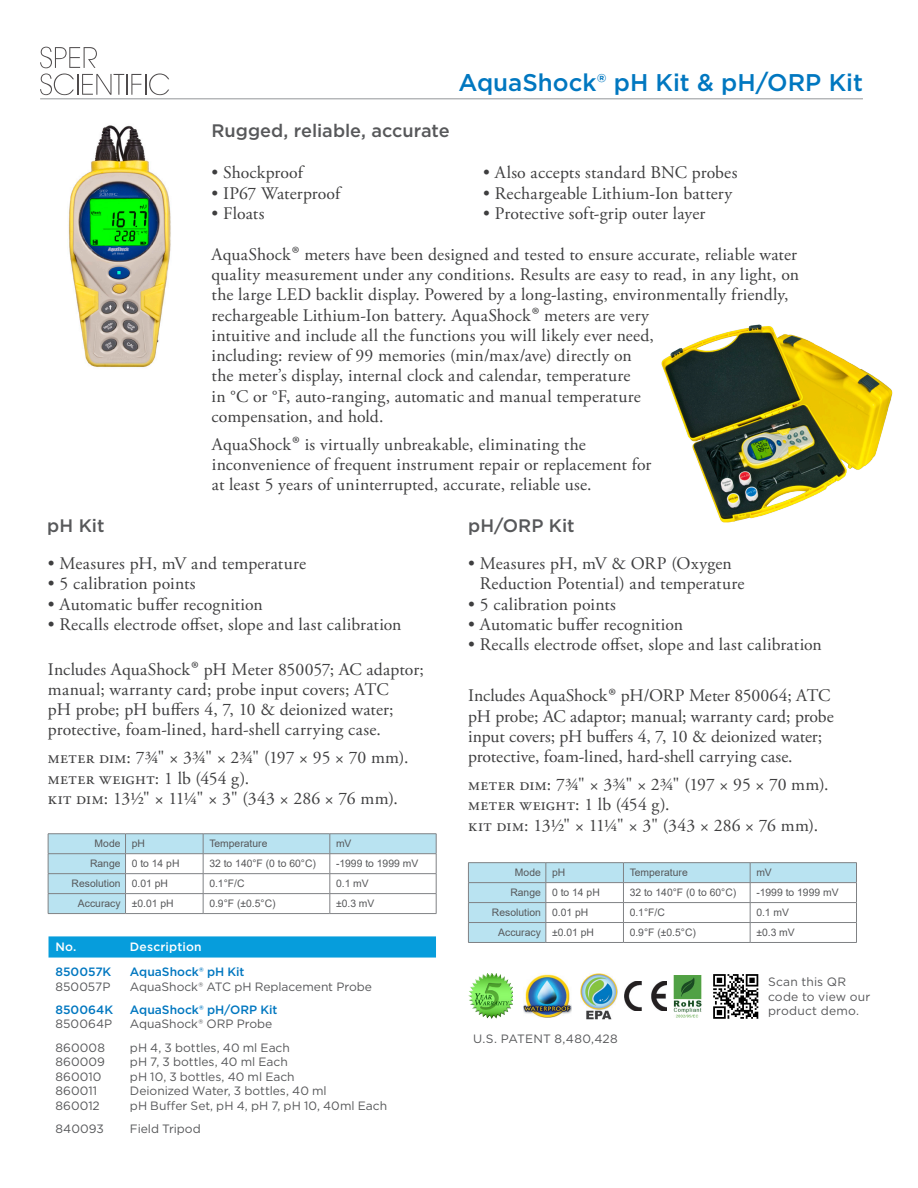
<style>
.page{position:relative;width:918px;height:1188px;background:#fff}
.page>*{position:absolute;margin:0;border:0;box-sizing:border-box;transform-origin:0 0}
.E__Item_Headline_BLU{font:500 24.15px "Gotham";color:#0077c0}
.E__Item_Subhead{font:500 18.15px "Gotham";color:#57585a}
.E__Item_Body_Text{font:17.7px/20.2px "Adobe Garamond Pro";letter-spacing:.01em;color:#3e3e3f}
.E__SKU_List_REGULAR{font:12.15px "Gotham";color:#57585a}
.E__SKU_List_BOLD_BLU{font:500 12.15px "Gotham";color:#0077c0}
.E__SKU_List_REGULAR-2{font:12.15px/14.5px "Gotham";letter-spacing:.02em;color:#57585a}
.E__SKU_List_BOLD_WHI{font:500 12.15px "Gotham";letter-spacing:.015em;color:#fff}
.t1{font:10.35px "Arial";color:#57585a}
.s1{font-size:24.15px}
</style>
<div class="page">
<svg style="left:40px;top:47px;width:57px;height:21px"></svg>
<svg style="left:40px;top:74px;width:129px;height:21px"></svg>
<hr style="left:40px;top:99px;width:823px;height:1px;background:#939598">
<hr style="left:48px;top:833px;width:78px;height:1px;background:#808285">
<hr style="left:126px;top:833px;width:77px;height:1px;background:#808285">
<hr style="left:203px;top:833px;width:127px;height:1px;background:#808285">
<hr style="left:330px;top:833px;width:106px;height:1px;background:#808285">
<svg style="left:48px;top:834px;width:389px;height:80px"></svg>
<hr style="left:48px;top:913px;width:78px;height:1px;background:#808285">
<hr style="left:126px;top:913px;width:77px;height:1px;background:#808285">
<hr style="left:203px;top:913px;width:127px;height:1px;background:#808285">
<hr style="left:330px;top:913px;width:106px;height:1px;background:#808285">
<img style="left:661px;top:324px;width:232px;height:199px">
<img style="left:68px;top:125px;width:103px;height:243px">
<hr style="left:468px;top:862px;width:78px;height:1px;background:#808285">
<hr style="left:546px;top:862px;width:77px;height:1px;background:#808285">
<hr style="left:623px;top:862px;width:127px;height:1px;background:#808285">
<hr style="left:750px;top:862px;width:107px;height:1px;background:#808285">
<svg style="left:468px;top:863px;width:389px;height:79px"></svg>
<hr style="left:468px;top:942px;width:78px;height:1px;background:#808285">
<hr style="left:546px;top:942px;width:77px;height:1px;background:#808285">
<hr style="left:623px;top:942px;width:127px;height:1px;background:#808285">
<hr style="left:750px;top:942px;width:107px;height:1px;background:#808285">
<svg style="left:49px;top:936px;width:387px;height:22px;background:#0fa0dd"></svg>
<img style="left:468px;top:974px;width:45px;height:45px">
<img style="left:625px;top:981px;width:42px;height:30px">
<img style="left:523px;top:974px;width:48px;height:44px">
<img style="left:713px;top:974px;width:46px;height:45px">
<img style="left:581px;top:974px;width:37px;height:45px">
<img style="left:673px;top:975px;width:29px;height:42px">
<p class="E__Item_Headline_BLU" style="left:458px;top:67px;width:406px">AquaShock® pH Kit &amp; pH/ORP Kit</p>
<p class="E__Item_Subhead" style="left:212px;top:119px;width:240px">Rugged, reliable, accurate</p>
<p class="E__Item_Body_Text" style="left:483px;top:163px;width:256px">• Also accepts standard BNC probes</p>
<p class="E__Item_Body_Text" style="left:483px;top:184px;width:251px">• Rechargeable Lithium-Ion battery</p>
<p class="E__Item_Body_Text" style="left:483px;top:204px;width:224px">• Protective soft-grip outer layer</p>
<p class="E__Item_Body_Text" style="left:212px;top:245px;width:589px">AquaShock<span class="s1">®</span> meters have been designed and tested to ensure accurate, reliable water quality measurement under any conditions. Results are easy to read, in any light, on the large LED backlit display. Powered by a long-lasting, environmentally friendly, rechargeable Lithium-Ion battery. AquaShock<span class="s1">®</span> meters are very<br>intuitive and include all the functions you will likely ever need,<br>including: review of 99 memories (min/max/ave) directly on<br>the meter’s display, internal clock and calendar, temperature<br>in °C or °F, auto-ranging, automatic and manual temperature<br>compensation, and hold.</p>
<p class="E__Item_Body_Text" style="left:212px;top:163px;width:93px">• Shockproof</p>
<p class="E__Item_Body_Text" style="left:212px;top:184px;width:130px">• IP67 Waterproof</p>
<p class="E__Item_Body_Text" style="left:212px;top:204px;width:54px">• Floats</p>
<p class="E__Item_Body_Text" style="left:212px;top:434px;width:441px">AquaShock<span class="s1">®</span> is virtually unbreakable, eliminating the inconvenience of frequent instrument repair or replacement for at least 5 years of uninterrupted, accurate, reliable use.</p>
<p class="E__Item_Subhead" style="left:47px;top:514px;width:59px">pH Kit</p>
<p class="E__Item_Subhead" style="left:468px;top:514px;width:108px">pH/ORP Kit</p>
<p class="E__Item_Body_Text" style="left:48px;top:554px;width:260px">• Measures pH, mV and temperature</p>
<p class="E__Item_Body_Text" style="left:48px;top:574px;width:149px">• 5 calibration points</p>
<p class="E__Item_Body_Text" style="left:48px;top:595px;width:216px">• Automatic buffer recognition</p>
<p class="E__Item_Body_Text" style="left:48px;top:615px;width:355px">• Recalls electrode offset, slope and last calibration</p>
<p class="E__Item_Body_Text" style="left:48px;top:659px;width:378px">Includes AquaShock<span class="s1">®</span> pH Meter 850057; AC adaptor; manual; warranty card; probe input covers; ATC<br>pH probe; pH buffers 4, 7, 10 &amp; deionized water; protective, foam-lined, hard-shell carrying case.</p>
<p class="E__Item_Body_Text" style="left:48px;top:748px;width:362px">meter dim: 7¾" × 3¾" × 2¾" (197 × 95 × 70 mm). meter weight: 1 lb (454 g).<br>kit dim: 13½" × 11¼" × 3" (343 × 286 × 76 mm).</p>
<p class="t1" style="left:95px;top:837px;width:27px">Mode</p>
<p class="t1" style="left:132px;top:837px;width:15px">pH</p>
<p class="t1" style="left:209px;top:837px;width:60px">Temperature</p>
<p class="t1" style="left:336px;top:837px;width:17px">mV</p>
<p class="t1" style="left:90px;top:857px;width:32px">Range</p>
<p class="t1" style="left:132px;top:857px;width:49px">0 to 14 pH</p>
<p class="t1" style="left:209px;top:857px;width:108px">32 to 140°F (0 to 60°C)</p>
<p class="t1" style="left:336px;top:857px;width:84px">-1999 to 1999 mV</p>
<p class="t1" style="left:72px;top:877px;width:50px">Resolution</p>
<p class="t1" style="left:132px;top:877px;width:38px">0.01 pH</p>
<p class="t1" style="left:209px;top:877px;width:37px">0.1°F/C</p>
<p class="t1" style="left:336px;top:877px;width:34px">0.1 mV</p>
<p class="t1" style="left:78px;top:897px;width:44px">Accuracy</p>
<p class="t1" style="left:132px;top:897px;width:43px">±0.01 pH</p>
<p class="t1" style="left:209px;top:897px;width:68px">0.9°F (±0.5°C)</p>
<p class="t1" style="left:336px;top:897px;width:40px">±0.3 mV</p>
<p class="E__SKU_List_BOLD_WHI" style="left:55px;top:939px;width:23px">No.</p>
<p class="E__SKU_List_BOLD_WHI" style="left:130px;top:939px;width:73px">Description</p>
<p class="E__SKU_List_BOLD_BLU" style="left:55px;top:964px;width:57px">850057K</p>
<p class="E__SKU_List_BOLD_BLU" style="left:130px;top:964px;width:116px">AquaShock® pH Kit</p>
<p class="E__SKU_List_REGULAR" style="left:55px;top:979px;width:56px">850057P</p>
<p class="E__SKU_List_REGULAR" style="left:130px;top:979px;width:243px">AquaShock® ATC pH Replacement Probe</p>
<p class="E__SKU_List_BOLD_BLU" style="left:55px;top:1002px;width:59px">850064K</p>
<p class="E__SKU_List_BOLD_BLU" style="left:130px;top:1002px;width:149px">AquaShock® pH/ORP Kit</p>
<p class="E__SKU_List_REGULAR" style="left:55px;top:1016px;width:58px">850064P</p>
<p class="E__SKU_List_REGULAR" style="left:130px;top:1016px;width:144px">AquaShock® ORP Probe</p>
<p class="E__SKU_List_REGULAR" style="left:55px;top:1040px;width:51px">860008</p>
<p class="E__SKU_List_REGULAR" style="left:130px;top:1040px;width:161px">pH 4, 3 bottles, 40 ml Each</p>
<p class="E__SKU_List_REGULAR" style="left:55px;top:1054px;width:51px">860009</p>
<p class="E__SKU_List_REGULAR" style="left:130px;top:1054px;width:159px">pH 7, 3 bottles, 40 ml Each</p>
<p class="E__SKU_List_REGULAR" style="left:55px;top:1069px;width:47px">860010</p>
<p class="E__SKU_List_REGULAR" style="left:130px;top:1069px;width:166px">pH 10, 3 bottles, 40 ml Each</p>
<p class="E__SKU_List_REGULAR" style="left:55px;top:1083px;width:43px">860011</p>
<p class="E__SKU_List_REGULAR" style="left:130px;top:1083px;width:198px">Deionized Water, 3 bottles, 40 ml</p>
<p class="E__SKU_List_REGULAR" style="left:55px;top:1098px;width:46px">860012</p>
<p class="E__SKU_List_REGULAR" style="left:130px;top:1098px;width:259px">pH Buffer Set, pH 4, pH 7, pH 10, 40ml Each</p>
<p class="E__SKU_List_REGULAR" style="left:55px;top:1121px;width:50px">840093</p>
<p class="E__SKU_List_REGULAR" style="left:130px;top:1121px;width:72px">Field Tripod</p>
<p class="E__Item_Body_Text" style="left:480px;top:554px;width:266px;text-indent:-12px">• Measures pH, mV &amp; ORP (Oxygen<br>Reduction Potential) and temperature</p>
<p class="E__Item_Body_Text" style="left:468px;top:595px;width:149px">• 5 calibration points</p>
<p class="E__Item_Body_Text" style="left:468px;top:615px;width:216px">• Automatic buffer recognition</p>
<p class="E__Item_Body_Text" style="left:468px;top:635px;width:355px">• Recalls electrode offset, slope and last calibration</p>
<p class="E__Item_Body_Text" style="left:468px;top:686px;width:367px">Includes AquaShock<span class="s1">®</span> pH/ORP Meter 850064; ATC pH probe; AC adaptor; manual; warranty card; probe input covers; pH buffers 4, 7, 10 &amp; deionized water; protective, foam-lined, hard-shell carrying case.</p>
<p class="E__Item_Body_Text" style="left:468px;top:775px;width:362px">meter dim: 7¾" × 3¾" × 2¾" (197 × 95 × 70 mm). meter weight: 1 lb (454 g).<br>kit dim: 13½" × 11¼" × 3" (343 × 286 × 76 mm).</p>
<p class="t1" style="left:515px;top:866px;width:27px">Mode</p>
<p class="t1" style="left:552px;top:866px;width:15px">pH</p>
<p class="t1" style="left:630px;top:866px;width:60px">Temperature</p>
<p class="t1" style="left:756px;top:866px;width:17px">mV</p>
<p class="t1" style="left:510px;top:886px;width:32px">Range</p>
<p class="t1" style="left:552px;top:886px;width:49px">0 to 14 pH</p>
<p class="t1" style="left:630px;top:886px;width:108px">32 to 140°F (0 to 60°C)</p>
<p class="t1" style="left:756px;top:886px;width:84px">-1999 to 1999 mV</p>
<p class="t1" style="left:492px;top:906px;width:50px">Resolution</p>
<p class="t1" style="left:552px;top:906px;width:38px">0.01 pH</p>
<p class="t1" style="left:630px;top:906px;width:37px">0.1°F/C</p>
<p class="t1" style="left:756px;top:906px;width:34px">0.1 mV</p>
<p class="t1" style="left:498px;top:926px;width:44px">Accuracy</p>
<p class="t1" style="left:552px;top:926px;width:43px">±0.01 pH</p>
<p class="t1" style="left:630px;top:926px;width:68px">0.9°F (±0.5°C)</p>
<p class="t1" style="left:756px;top:926px;width:40px">±0.3 mV</p>
<p class="E__SKU_List_REGULAR" style="left:473px;top:1031px;width:146px">U.S. PATENT 8,480,428</p>
<p class="E__SKU_List_REGULAR-2" style="left:768px;top:975px;width:104px">Scan this QR code to view our product demo.</p>
</div>
